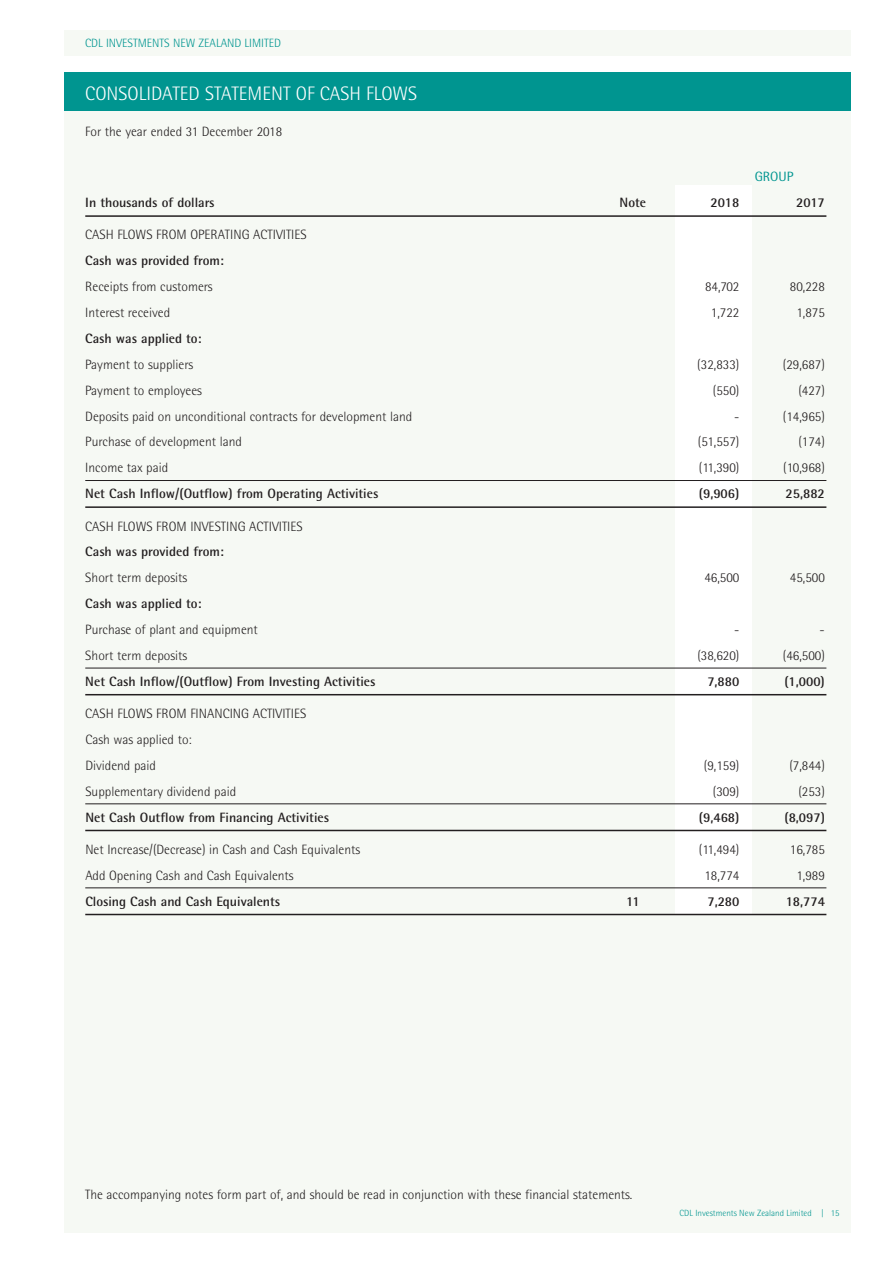
<style>
.page{position:relative;width:893px;height:1263px;background:#fff}
.page>*{position:absolute;margin:0;border:0;box-sizing:border-box;transform-origin:0 0}
.t1{font:300 19.5px "Rotis Semi Sans";color:#fff}
.t2{font:300 13.5px/26px "Rotis Semi Sans";color:#231f20}
.t3{font:700 13.5px "Rotis Semi Sans";color:#231f20}
.t4{font:13.5px "Rotis Semi Sans";color:#009590}
.t5{font:300 12px "Rotis Semi Sans";color:#009590}
.t6{font:300 9px "Rotis Semi Sans";color:#009590}
</style>
<div class="page">
<div style="left:64px;top:72px;width:786px;height:1160px;background:#f6f9f4"></div>
<div style="left:64px;top:30px;width:786px;height:25px;background:#f6f9f4"></div>
<div style="left:64px;top:72px;width:786px;height:39px;background:#009590"></div>
<div style="left:675px;top:185px;width:76px;height:730px;background:#fff"></div>
<hr style="left:85px;top:215px;width:741px;height:2px;background:#231f20">
<hr style="left:85px;top:480px;width:741px;height:1px;background:#231f20">
<hr style="left:85px;top:506px;width:741px;height:2px;background:#231f20">
<hr style="left:85px;top:668px;width:741px;height:1px;background:#231f20">
<hr style="left:85px;top:694px;width:741px;height:1px;background:#231f20">
<hr style="left:85px;top:803px;width:741px;height:1px;background:#231f20">
<hr style="left:85px;top:830px;width:741px;height:1px;background:#231f20">
<hr style="left:85px;top:887px;width:741px;height:1px;background:#231f20">
<hr style="left:85px;top:914px;width:741px;height:1px;background:#231f20">
<p class="t5" style="left:85px;top:36px;width:197px">CDL INVESTMENTS NEW ZEALAND LIMITED</p>
<h1 class="t1" style="left:85px;top:82px;width:333px">CONSOLIDATED STATEMENT OF CASH FLOWS</h1>
<p class="t2" style="left:85px;top:119px;width:198px">For the year ended 31 December 2018</p>
<p class="t4" style="left:755px;top:169px;width:40px">GROUP</p>
<p class="t3" style="left:85px;top:194px;width:131px">In thousands of dollars</p>
<p class="t3" style="left:620px;top:194px;width:28px">Note</p>
<p class="t3" style="left:711px;top:194px;width:30px">2018</p>
<p class="t3" style="left:796px;top:194px;width:30px">2017</p>
<p class="t2" style="left:85px;top:222px;width:223px">CASH FLOWS FROM OPERATING ACTIVITIES</p>
<p class="t3" style="left:85px;top:252px;width:140px">Cash was provided from:</p>
<p class="t2" style="left:85px;top:274px;width:129px">Receipts from customers</p>
<p class="t2" style="left:705px;top:274px;width:36px">84,702</p>
<p class="t2" style="left:790px;top:274px;width:37px">80,228</p>
<p class="t2" style="left:85px;top:300px;width:86px">Interest received</p>
<p class="t2" style="left:711px;top:300px;width:30px">1,722</p>
<p class="t2" style="left:796px;top:300px;width:30px">1,875</p>
<p class="t3" style="left:85px;top:330px;width:118px">Cash was applied to:</p>
<p class="t2" style="left:85px;top:351px;width:109px">Payment to suppliers</p>
<p class="t2" style="left:697px;top:351px;width:44px">(32,833)</p>
<p class="t2" style="left:783px;top:351px;width:44px">(29,687)</p>
<p class="t2" style="left:85px;top:377px;width:118px">Payment to employees</p>
<p class="t2" style="left:713px;top:377px;width:28px">(550)</p>
<p class="t2" style="left:798px;top:377px;width:28px">(427)</p>
<p class="t2" style="left:85px;top:403px;width:329px">Deposits paid on unconditional contracts for development land</p>
<p class="t2" style="left:734px;top:403px;width:7px">-</p>
<p class="t2" style="left:783px;top:403px;width:44px">(14,965)</p>
<p class="t2" style="left:85px;top:429px;width:158px">Purchase of development land</p>
<p class="t2" style="left:698px;top:429px;width:43px">(51,557)</p>
<p class="t2" style="left:798px;top:429px;width:28px">(174)</p>
<p class="t2" style="left:85px;top:455px;width:84px">Income tax paid</p>
<p class="t2" style="left:699px;top:455px;width:42px">(11,390)</p>
<p class="t2" style="left:783px;top:455px;width:43px">(10,968)</p>
<p class="t3" style="left:85px;top:485px;width:295px">Net Cash Inflow/(Outflow) from Operating Activities</p>
<p class="t3" style="left:699px;top:485px;width:42px">(9,906)</p>
<p class="t3" style="left:786px;top:485px;width:41px">25,882</p>
<p class="t2" style="left:85px;top:513px;width:219px">CASH FLOWS FROM INVESTING ACTIVITIES</p>
<p class="t3" style="left:85px;top:543px;width:140px">Cash was provided from:</p>
<p class="t2" style="left:85px;top:565px;width:103px">Short term deposits</p>
<p class="t2" style="left:704px;top:565px;width:37px">46,500</p>
<p class="t2" style="left:790px;top:565px;width:37px">45,500</p>
<p class="t3" style="left:85px;top:595px;width:118px">Cash was applied to:</p>
<p class="t2" style="left:85px;top:616px;width:174px">Purchase of plant and equipment</p>
<p class="t2" style="left:734px;top:616px;width:7px">-</p>
<p class="t2" style="left:820px;top:616px;width:7px">-</p>
<p class="t2" style="left:85px;top:642px;width:103px">Short term deposits</p>
<p class="t2" style="left:697px;top:642px;width:44px">(38,620)</p>
<p class="t2" style="left:783px;top:642px;width:44px">(46,500)</p>
<p class="t3" style="left:85px;top:673px;width:292px">Net Cash Inflow/(Outflow) From Investing Activities</p>
<p class="t3" style="left:707px;top:673px;width:33px">7,880</p>
<p class="t3" style="left:784px;top:673px;width:42px">(1,000)</p>
<p class="t2" style="left:85px;top:700px;width:223px">CASH FLOWS FROM FINANCING ACTIVITIES<br>Cash was applied to:<br>Dividend paid</p>
<p class="t2" style="left:704px;top:752px;width:37px">(9,159)</p>
<p class="t2" style="left:789px;top:752px;width:37px">(7,844)</p>
<p class="t2" style="left:85px;top:778px;width:152px">Supplementary dividend paid</p>
<p class="t2" style="left:713px;top:778px;width:28px">(309)</p>
<p class="t2" style="left:798px;top:778px;width:28px">(253)</p>
<p class="t3" style="left:85px;top:809px;width:245px">Net Cash Outflow from Financing Activities</p>
<p class="t3" style="left:699px;top:809px;width:42px">(9,468)</p>
<p class="t3" style="left:784px;top:809px;width:42px">(8,097)</p>
<p class="t2" style="left:85px;top:836px;width:276px">Net Increase/(Decrease) in Cash and Cash Equivalents</p>
<p class="t2" style="left:699px;top:836px;width:42px">(11,494)</p>
<p class="t2" style="left:790px;top:836px;width:37px">16,785</p>
<p class="t2" style="left:85px;top:862px;width:210px">Add Opening Cash and Cash Equivalents</p>
<p class="t2" style="left:704px;top:862px;width:37px">18,774</p>
<p class="t2" style="left:796px;top:862px;width:30px">1,989</p>
<p class="t3" style="left:85px;top:893px;width:196px">Closing Cash and Cash Equivalents</p>
<p class="t3" style="left:626px;top:893px;width:15px">11</p>
<p class="t3" style="left:707px;top:893px;width:33px">7,280</p>
<p class="t3" style="left:786px;top:893px;width:41px">18,774</p>
<p class="t2" style="left:85px;top:1182px;width:549px">The accompanying notes form part of, and should be read in conjunction with these financial statements.</p>
<p class="t6" style="left:680px;top:1208px;width:161px">CDL Investments New Zealand Limited | 15</p>
</div>
